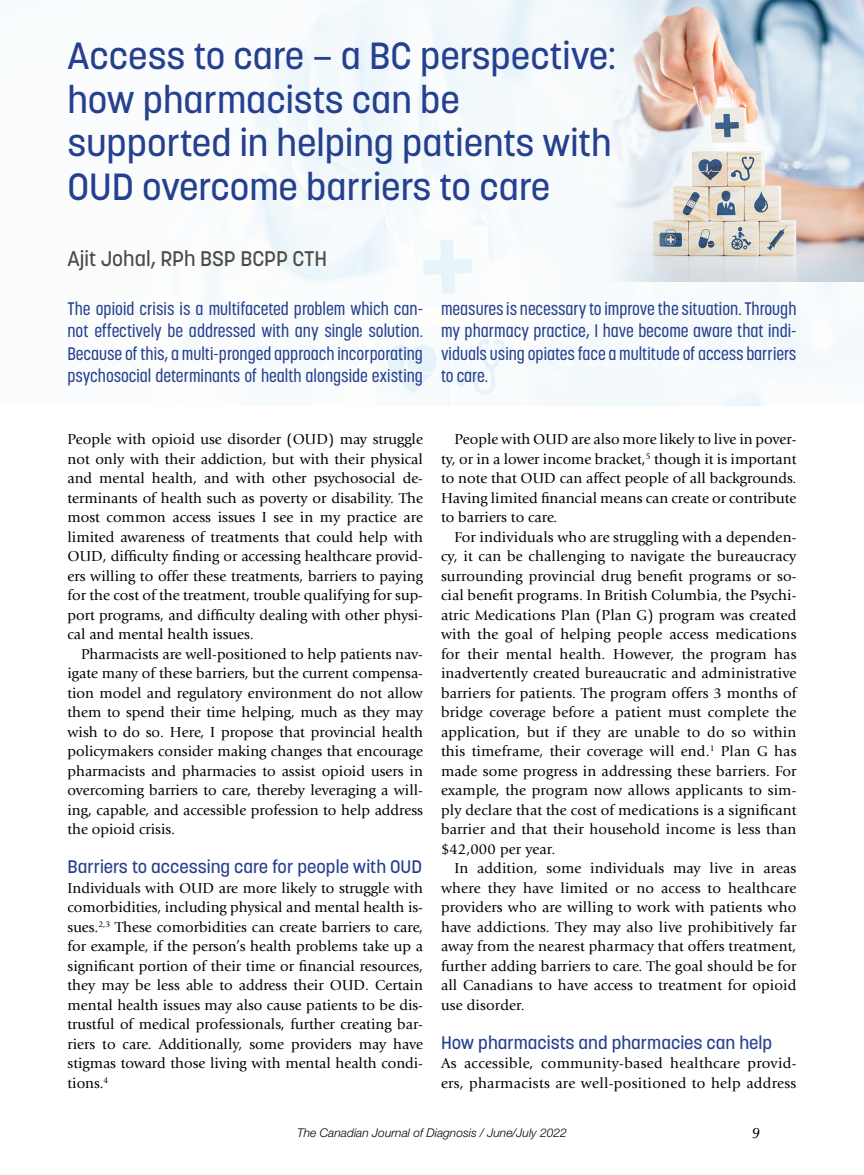
<style>
.page{position:relative;width:864px;height:1175px;background:#fff}
.page>*{position:absolute;margin:0;border:0;box-sizing:border-box;transform-origin:0 0}
.t1{font:500 37.5px/43.5px "Korolev";color:#25408f}
.t2{font:500 21px "Korolev";color:#4d4a43}
.t3{font:500 18px/22.5px "Korolev Condensed";color:#25408f;text-align:justify}
.t4{font:500 18px "Korolev";color:#25408f}
.t5{font:15px/19.5px "Giovanni";color:#000;text-align:justify}
.t6{font:15px/19.5px "Giovanni";letter-spacing:.02em;color:#000}
.t7{font:italic 500 15px "Optima";color:#000}
.t8{font:italic 300 12px "Helvetica Neue LT Std";color:#000}
</style>
<div class="page">
<img style="left:181px;top:0;width:683px;height:406px">
<img style="left:521px;top:0;width:343px;height:281px">
<h1 class="t1" style="left:68px;top:34px;width:550px">Access to care – a BC perspective: how pharmacists can be supported in helping patients with<br>OUD overcome barriers to care</h1>
<h2 class="t2" style="left:68px;top:245px;width:261px">Ajit Johal, RPh BSP BCPP CTH</h2>
<p class="t3" style="left:68px;top:297px;width:357px">The opioid crisis is a multifaceted problem which can&shy;not effectively be addressed with any single solution.<br>Because of this, a multi-pronged approach incorporating psychosocial determinants of health alongside existing</p>
<p class="t3" style="left:441px;top:297px;width:357px">measures is necessary to improve the situation. Through my pharmacy practice, I have become aware that indi&shy;viduals using opiates face a multitude of access barriers to care.</p>
<p class="t5" style="left:68px;top:430px;width:357px">People with opioid use disorder (OUD) may struggle not only with their addiction, but with their physical and mental health, and with other psychosocial de&shy;terminants of health such as poverty or disability. The most common access issues I see in my practice are limited awareness of treatments that could help with OUD, difficulty finding or accessing healthcare provid&shy;ers willing to offer these treatments, barriers to paying for the cost of the treatment, trouble qualifying for sup&shy;port programs, and difficulty dealing with other physi&shy;cal and mental health issues.</p>
<p class="t5" style="left:68px;top:644px;width:357px;text-indent:14px">Pharmacists are well-positioned to help patients nav&shy;igate many of these barriers, but the current compensa&shy;tion model and regulatory environment do not allow them to spend their time helping, much as they may wish to do so. Here, I propose that provincial health policymakers consider making changes that encourage pharmacists and pharmacies to assist opioid users in overcoming barriers to care, thereby leveraging a will&shy;ing, capable, and accessible profession to help address the opioid crisis.</p>
<p class="t4" style="left:68px;top:855px;width:356px">Barriers to accessing care for people with OUD</p>
<p class="t5" style="left:68px;top:878px;width:357px">Individuals with OUD are more likely to struggle with comorbidities, including physical and mental health is&shy;sues.<sup>2,3</sup> These comorbidities can create barriers to care, for example, if the person’s health problems take up a significant portion of their time or financial resources, they may be less able to address their OUD. Certain mental health issues may also cause patients to be dis&shy;trustful of medical professionals, further creating bar&shy;riers to care. Additionally, some providers may have stigmas toward those living with mental health condi&shy;tions.<sup>4</sup></p>
<p class="t5" style="left:441px;top:430px;width:357px;text-indent:14px">People with OUD are also more likely to live in pover&shy;ty, or in a lower income bracket,<sup>5</sup> though it is important to note that OUD can affect people of all backgrounds.<br>Having limited financial means can create or contribute to barriers to care.</p>
<p class="t5" style="left:441px;top:527px;width:357px;text-indent:14px">For individuals who are struggling with a dependen&shy;cy, it can be challenging to navigate the bureaucracy surrounding provincial drug benefit programs or so&shy;cial benefit programs. In British Columbia, the Psychi&shy;atric Medications Plan (Plan G) program was created with the goal of helping people access medications for their mental health. However, the program has inadvertently created bureaucratic and administrative barriers for patients. The program offers 3 months of bridge coverage before a patient must complete the application, but if they are unable to do so within this timeframe, their coverage will end.<sup>1</sup> Plan G has made some progress in addressing these barriers. For example, the program now allows applicants to sim&shy;ply declare that the cost of medications is a significant barrier and that their household income is less than $42,000 per year.</p>
<p class="t5" style="left:441px;top:859px;width:357px;text-indent:14px">In addition, some individuals may live in areas where they have limited or no access to healthcare providers who are willing to work with patients who have addictions. They may also live prohibitively far away from the nearest pharmacy that offers treatment, further adding barriers to care. The goal should be for all Canadians to have access to treatment for opioid use disorder.</p>
<p class="t4" style="left:441px;top:1031px;width:333px">How pharmacists and pharmacies can help</p>
<p class="t6" style="left:441px;top:1054px;width:357px">As accessible, community-based healthcare provid&shy;ers, pharmacists are well-positioned to help address</p>
<p class="t8" style="left:297px;top:1125px;width:271px">The Canadian Journal of Diagnosis / June/July 2022</p>
<p class="t7" style="left:752px;top:1124px;width:9px">9</p>
</div>
